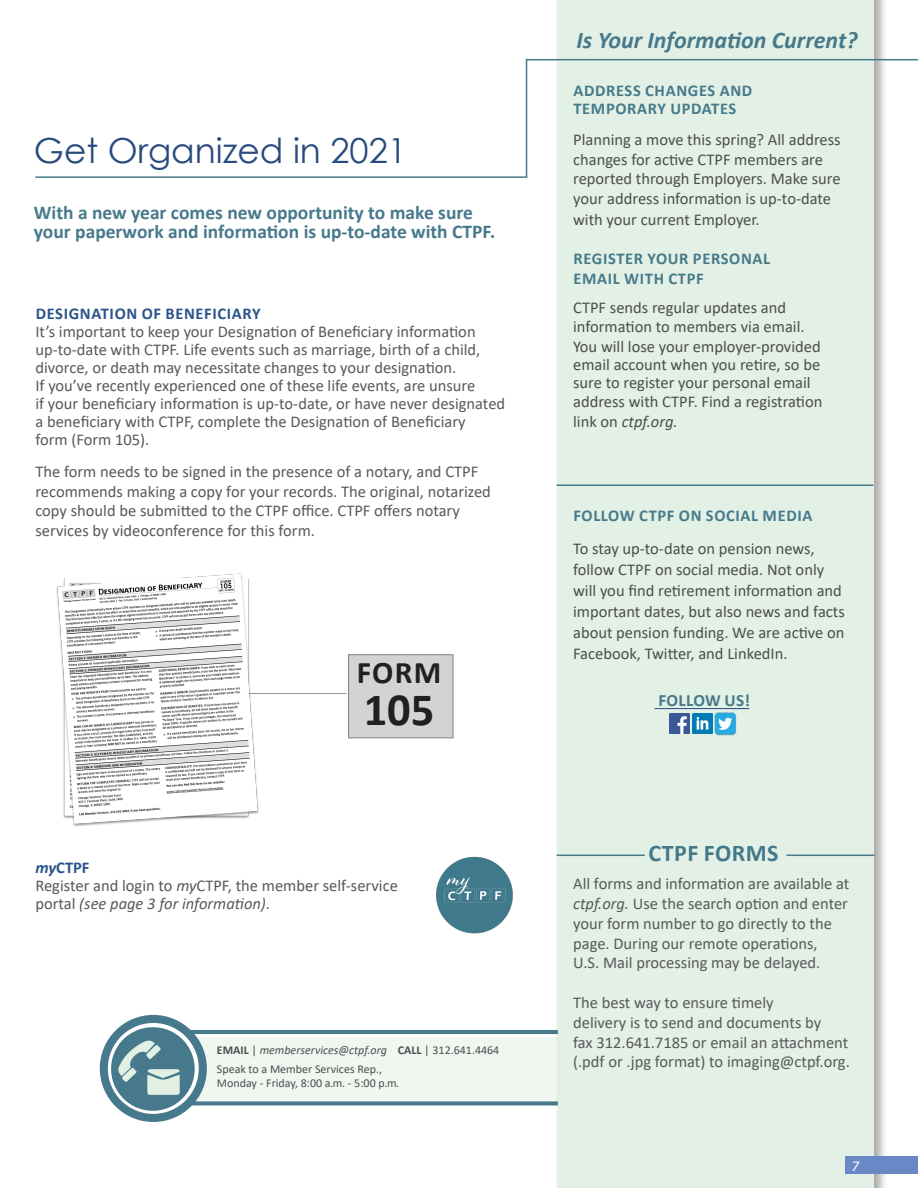
<style>
.page{position:relative;width:918px;height:1188px;background:#fff}
.page>*{position:absolute;margin:0;border:0;box-sizing:border-box;transform-origin:0 0}
.t1{font:700 46.5px "Calibri";color:#231f20}
.t2{font:34.5px "Century Gothic";color:#284a7d}
.t3{font:700 31.5px "Calibri";color:#231f20}
.t4{font:italic 700 24px "Calibri";color:#46798b}
.t5{font:700 24px "Calibri";letter-spacing:.02em;color:#44798b}
.t6{font:700 19.5px/19.5px "Calibri";color:#46798b}
.t7{font:700 17.25px "Calibri";letter-spacing:.015em;color:#467a8b}
.t8{font:16.5px/19.8px "Calibri";color:#58595b}
.body{font:16.5px/21px "Calibri";color:#4d4d4f}
.t9{font:700 16.5px/18px "Calibri";letter-spacing:.04em;color:#467a8b}
.t10{font:italic 16.5px "Calibri";letter-spacing:-.01em;color:#58595b}
.t11{font:700 16.5px "Calibri";letter-spacing:.04em;color:#2b548a}
.t12{font:italic 16.5px "Calibri";color:#4d4d4f}
.t13{font:italic 15px "Calibri";color:#fff}
.t14{font:12px "Calibri";color:#4d4d4f}
.t15{font:italic 12px "Calibri";color:#4d4d4f}
.s1{font-style:normal}
.s2{font-style:italic}
.s3{font-weight:700;font-style:normal}
</style>
<div class="page">
<hr style="left:236px;top:693px;width:111px;height:1px;background:#949698">
<div style="left:555px;top:0;width:333px;height:1188px;background:#231f20;opacity:.38"></div>
<div style="left:557px;top:0;width:316px;height:1188px;background:#e3f0e5"></div>
<hr style="left:526px;top:60px;width:1px;height:117px;background:#46798b">
<hr style="left:526px;top:59px;width:392px;height:1px;background:#46798b">
<hr style="left:786px;top:855px;width:89px;height:1px;background:#46798b">
<div style="left:198px;top:1037px;width:368px;height:62px;background:#eff7f0"></div>
<hr style="left:184px;top:1030px;width:374px;height:4px;background:#46798b">
<svg style="left:195px;top:1101px;width:363px;height:4px"></svg>
<div style="left:100px;top:1015px;width:107px;height:107px;border:8px solid #46798b;border-radius:50%"></div>
<svg style="left:111px;top:1027px;width:84px;height:84px;background:#779ea8"></svg>
<hr style="left:35px;top:176px;width:492px;height:2px;background:#46798b">
<img style="left:56px;top:574px;width:203px;height:253px">
<hr style="left:557px;top:855px;width:88px;height:1px;background:#46798b">
<div style="left:348px;top:654px;width:106px;height:84px;background:#d1d3d4;border:1px solid #8a8c8e"></div>
<hr style="left:557px;top:484px;width:316px;height:2px;background:#46798b">
<hr style="left:655px;top:708px;width:94px;height:1px;background:#284a7d">
<img style="left:669px;top:713px;width:21px;height:21px">
<img style="left:693px;top:713px;width:44px;height:22px">
<img style="left:436px;top:856px;width:77px;height:78px">
<div style="left:845px;top:1156px;width:73px;height:18px;background:#6988c5"></div>
<p class="t4" style="left:576px;top:23px;width:283px">Is Your Information Current?</p>
<p class="t9" style="left:573px;top:81px;width:180px">ADDRESS CHANGES AND<br>TEMPORARY UPDATES</p>
<p class="body" style="left:573px;top:129px;width:269px;line-height:19.5px">Planning a move this spring? All address changes for active CTPF members are reported through Employers. Make sure your address information is up-to-date</p>
<p class="body" style="left:573px;top:208px;width:188px">with your current Employer.</p>
<p class="t9" style="left:573px;top:250px;width:198px">REGISTER YOUR PERSONAL</p>
<p class="t9" style="left:573px;top:269px;width:132px">EMAIL WITH CTPF</p>
<p class="body" style="left:573px;top:296px;width:215px">CTPF sends regular updates and</p>
<p class="body" style="left:573px;top:316px;width:233px">information to members via email.</p>
<p class="body" style="left:573px;top:337px;width:249px;line-height:18px">You will lose your employer-provided email account when you retire, so be</p>
<p class="body" style="left:573px;top:371px;width:239px">sure to register your personal email</p>
<p class="body" style="left:573px;top:391px;width:251px">address with CTPF. Find a registration</p>
<p class="t12" style="left:573px;top:410px;width:106px"><span class="s1">link on</span> ctpf.org.</p>
<p class="t2" style="left:34px;top:126px;width:375px">Get Organized in 2021</p>
<p class="t6" style="left:34px;top:202px;width:463px">With a new year comes new opportunity to make sure your paperwork and information is up-to-date with CTPF.</p>
<p class="t11" style="left:36px;top:302px;width:227px">DESIGNATION OF BENEFICIARY</p>
<p class="t8" style="left:35px;top:321px;width:442px">It’s important to keep your Designation of Beneficiary information</p>
<p class="t8" style="left:35px;top:339px;width:446px">up-to-date with CTPF. Life events such as marriage, birth of a child,</p>
<p class="t8" style="left:35px;top:357px;width:423px">divorce, or death may necessitate changes to your designation.</p>
<p class="t8" style="left:35px;top:375px;width:441px">If you’ve recently experienced one of these life events, are unsure</p>
<p class="t8" style="left:35px;top:393px;width:471px">if your beneficiary information is up-to-date, or have never designated</p>
<p class="t8" style="left:35px;top:411px;width:432px">a beneficiary with CTPF, complete the Designation of Beneficiary</p>
<p class="t8" style="left:35px;top:429px;width:116px">form (Form 105).</p>
<p class="t8" style="left:35px;top:461px;width:444px">The form needs to be signed in the presence of a notary, and CTPF</p>
<p class="t8" style="left:35px;top:481px;width:457px">recommends making a copy for your records. The original, notarized</p>
<p class="t8" style="left:35px;top:501px;width:426px">copy should be submitted to the CTPF office. CTPF offers notary</p>
<p class="t8" style="left:35px;top:520px;width:281px">services by videoconference for this form.</p>
<p class="t9" style="left:573px;top:507px;width:240px">FOLLOW CTPF ON SOCIAL MEDIA</p>
<p class="body" style="left:573px;top:538px;width:273px">To stay up-to-date on pension news, follow CTPF on social media. Not only will you find retirement information and important dates, but also news and facts about pension funding. We are active on Facebook, Twitter, and LinkedIn.</p>
<p class="t3" style="left:357px;top:650px;width:86px">FORM</p>
<p class="t1" style="left:364px;top:677px;width:72px">105</p>
<p class="t7" style="left:658px;top:688px;width:93px">FOLLOW US!</p>
<p class="t11" style="left:35px;top:856px;width:56px"><span class="s2">my</span>CTPF</p>
<p class="t8" style="left:35px;top:875px;width:364px">Register and login to <span class="s2">my</span>CTPF, the member self-service</p>
<p class="t10" style="left:35px;top:892px;width:236px"><span class="s1">portal</span> (see page 3 for information)<span class="s1">.</span></p>
<p class="t15" style="left:217px;top:1042px;width:284px"><span class="s3">EMAIL</span> <span class="s1">|</span> memberservices@ctpf.org <span class="s3">CALL</span> <span class="s1">| 312.641.4464</span></p>
<p class="t14" style="left:217px;top:1061px;width:167px">Speak to a Member Services Rep.,</p>
<p class="t14" style="left:217px;top:1075px;width:184px">Monday - Friday, 8:00 a.m. - 5:00 p.m.</p>
<p class="t5" style="left:649px;top:837px;width:131px">CTPF FORMS</p>
<p class="t8" style="left:573px;top:873px;width:278px">All forms and information are available at <span class="s2">ctpf.org.</span> Use the search option and enter your form number to go directly to the page. During our remote operations,</p>
<p class="t8" style="left:573px;top:953px;width:249px">U.S. Mail processing may be delayed.</p>
<p class="t8" style="left:573px;top:992px;width:202px">The best way to ensure timely</p>
<p class="t8" style="left:573px;top:1012px;width:250px">delivery is to send and documents by</p>
<p class="t8" style="left:573px;top:1032px;width:278px">fax 312.641.7185 or email an attachment (.pdf or .jpg format) to imaging@ctpf.org.</p>
<p class="t13" style="left:851px;top:1156px;width:9px">7</p>
</div>
